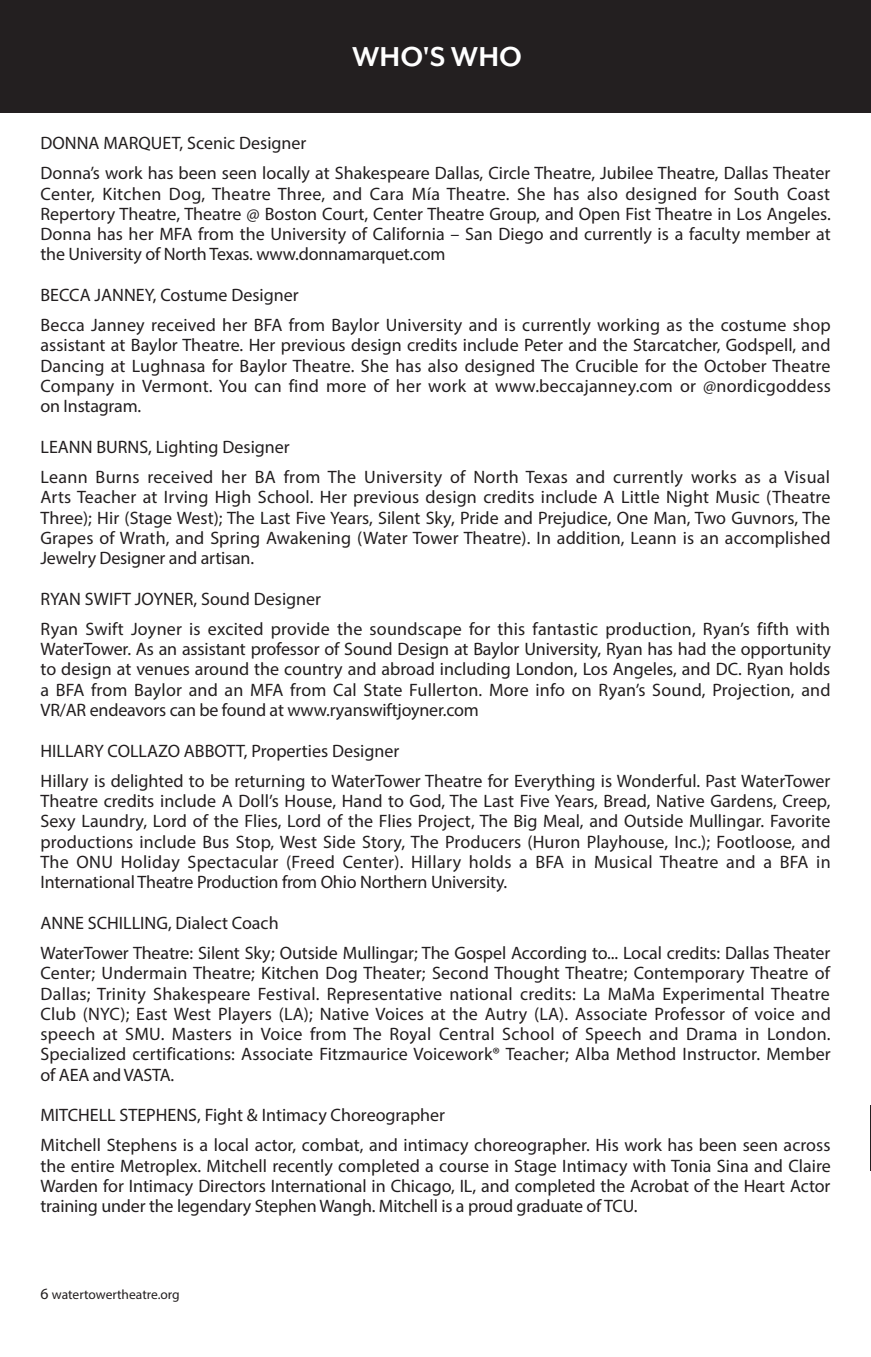
<style>
.page{position:relative;width:871px;height:1357px;background:#fff}
.page>*{position:absolute;margin:0;border:0;box-sizing:border-box;transform-origin:0 0}
.t1{font:700 31.5px "Mr Eaves Mod OT";color:#fff}
.t2{font:18px/20.2px "Myriad Pro";color:#231f20;text-align:justify}
.t3{font:18px/30.4px "Myriad Pro";letter-spacing:.02em;color:#231f20}
.t4{font:13.5px "Myriad Pro";color:#231f20}
.s1{font-size:15.75px}
</style>
<div class="page">
<div style="left:0;top:0;width:871px;height:112px;background:#231f20"></div>
<hr style="left:870px;top:1105px;width:1px;height:65px;background:#231f20">
<h1 class="t1" style="left:352px;top:39px;width:171px">WHO'S WHO</h1>
<p class="t2" style="left:40px;top:127px;width:791px;line-height:30.4px">DONNA MARQUET, Scenic Designer<br>Donna’s work has been seen locally at Shakespeare Dallas, Circle Theatre, Jubilee Theatre, Dallas Theater</p>
<p class="t2" style="left:40px;top:183px;width:792px">Center, Kitchen Dog, Theatre Three, and Cara Mía Theatre. She has also designed for South Coast Repertory Theatre, Theatre @ Boston Court, Center Theatre Group, and Open Fist Theatre in Los Angeles.<br>Donna has her MFA from the University of California – San Diego and currently is a faculty member at the University of North Texas. www.donnamarquet.com</p>
<p class="t2" style="left:40px;top:279px;width:791px;line-height:30.4px">BECCA JANNEY, Costume Designer<br>Becca Janney received her BFA from Baylor University and is currently working as the costume shop</p>
<p class="t2" style="left:40px;top:335px;width:792px">assistant at Baylor Theatre. Her previous design credits include Peter and the Starcatcher, Godspell, and Dancing at Lughnasa for Baylor Theatre. She has also designed The Crucible for the October Theatre Company in Vermont. You can find more of her work at www.beccajanney.com or @nordicgoddess on Instagram.</p>
<p class="t3" style="left:40px;top:431px;width:791px">LEANN BURNS, Lighting Designer<br>Leann Burns received her BA from The University of North Texas and currently works as a Visual</p>
<p class="t2" style="left:40px;top:487px;width:791px">Arts Teacher at Irving High School. Her previous design credits include A Little Night Music (Theatre Three); Hir (Stage West); The Last Five Years, Silent Sky, Pride and Prejudice, One Man, Two Guvnors, The Grapes of Wrath, and Spring Awakening (Water Tower Theatre). In addition, Leann is an accomplished Jewelry Designer and artisan.</p>
<p class="t2" style="left:41px;top:583px;width:791px;line-height:30.4px">RYAN SWIFT JOYNER, Sound Designer<br>Ryan Swift Joyner is excited provide the soundscape for this fantastic production, Ryan’s fifth with</p>
<p class="t2" style="left:41px;top:639px;width:792px">WaterTower. As an assistant professor of Sound Design at Baylor University, Ryan has had the opportunity to design at venues around the country and abroad including London, Los Angeles, and DC. Ryan holds a BFA from Baylor and an MFA from Cal State Fullerton. More info on Ryan’s Sound, Projection, and VR/AR endeavors can be found at www.ryanswiftjoyner.com</p>
<p class="t2" style="left:41px;top:735px;width:791px;line-height:30.4px">HILLARY COLLAZO ABBOTT, Properties Designer<br>Hillary is delighted to be returning to WaterTower Theatre for Everything is Wonderful. Past WaterTower</p>
<p class="t2" style="left:40px;top:791px;width:792px">Theatre credits include A Doll’s House, Hand to God, The Last Five Years, Bread, Native Gardens, Creep, Sexy Laundry, Lord of the Flies, Lord of the Flies Project, The Big Meal, and Outside Mullingar. Favorite productions include Bus Stop, West Side Story, The Producers (Huron Playhouse, Inc.); Footloose, and The ONU Holiday Spectacular (Freed Center). Hillary holds a BFA in Musical Theatre and a BFA in International Theatre Production from Ohio Northern University.</p>
<p class="t2" style="left:40px;top:907px;width:791px;line-height:30.4px">ANNE SCHILLING, Dialect Coach<br>WaterTower Theatre: Silent Sky; Outside Mullingar; The Gospel According to... Local credits: Dallas Theater</p>
<p class="t2" style="left:40px;top:963px;width:792px">Center; Undermain Theatre; Kitchen Dog Theater; Second Thought Theatre; Contemporary Theatre of Dallas; Trinity Shakespeare Festival. Representative national credits: La MaMa Experimental Theatre Club (NYC); East West Players (LA); Native Voices at the Autry (LA). Associate Professor of voice and speech at SMU. Masters in Voice from The Royal Central School of Speech and Drama in London.<br>Specialized certifications: Associate Fitzmaurice Voicework® Teacher; Alba Method Instructor. Member of AEA and VASTA.</p>
<p class="t2" style="left:40px;top:1099px;width:791px;line-height:30.4px">MITCHELL STEPHENS, Fight &amp; Intimacy Choreographer<br>Mitchell Stephens is a local actor, combat, and intimacy choreographer. His work has been seen across</p>
<p class="t2" style="left:40px;top:1155px;width:792px">the entire Metroplex. Mitchell recently completed a course in Stage Intimacy with Tonia Sina and Claire Warden for Intimacy Directors International in Chicago, IL, and completed the Acrobat of the Heart Actor training under the legendary Stephen Wangh. Mitchell is a proud graduate of TCU.</p>
<p class="t4" style="left:40px;top:1286px;width:141px"><span class="s1">6</span> watertowertheatre.org</p>
</div>
